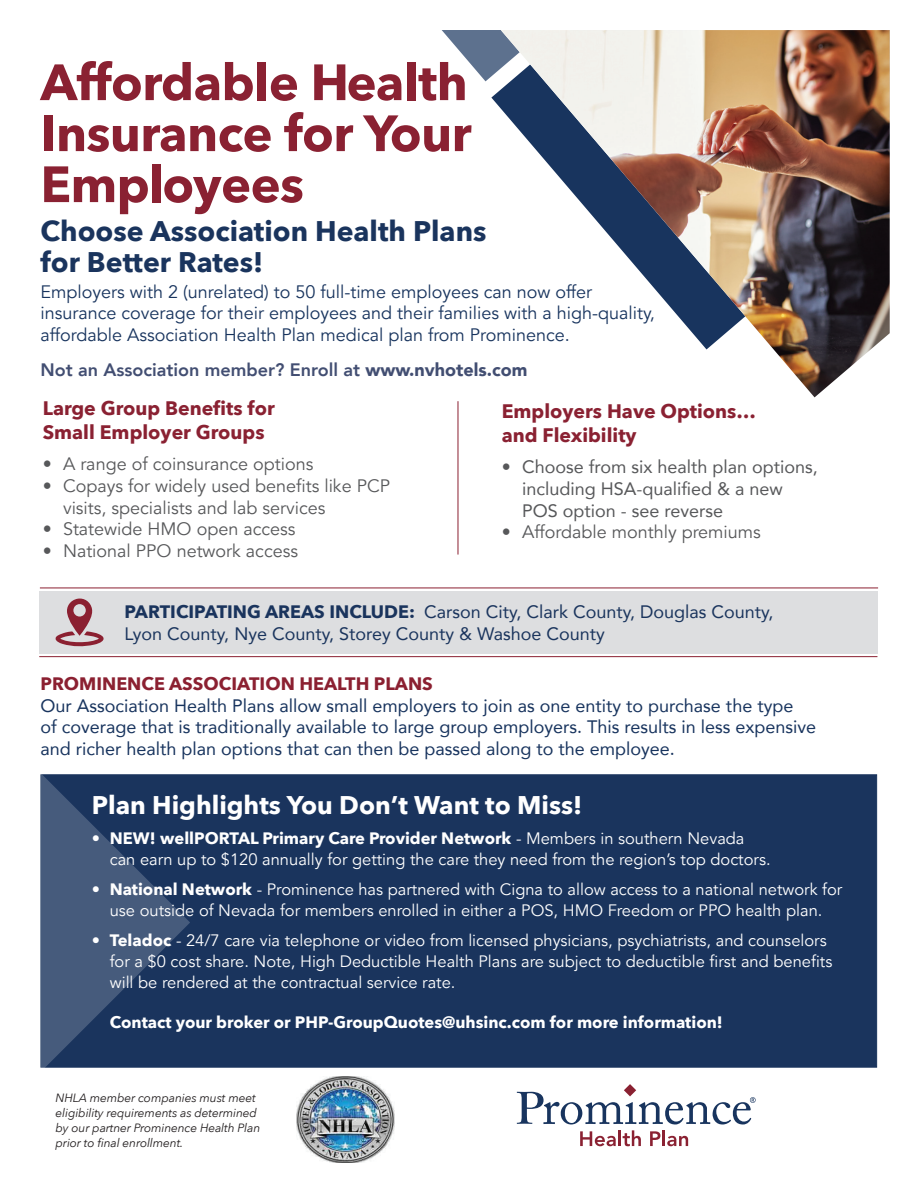
<style>
.page{position:relative;width:918px;height:1188px;background:#fff}
.page>*{position:absolute;margin:0;border:0;box-sizing:border-box;transform-origin:0 0}
.t1{font:700 50.4px/51px "Avenir Next";letter-spacing:-.01em;color:#8a2132;text-align:justify}
.t2{font:700 28.35px/31.5px "Avenir Next";color:#1a345d}
.t3{font:700 25.5px "Avenir Next";color:#fff}
.t4{font:700 19.5px/23.4px "Avenir Next";color:#8a2132}
.t5{font:18px/21.6px "Avenir";color:#18345e}
.t6{font:18px/21.6px "Avenir";color:#18345e}
.t7{font:18px/21.6px "Avenir";color:#57585a}
.t8{font:18px/22.5px "Avenir";color:#1a345d}
.t9{font:18px/21.6px "Avenir";color:#57585a}
.t10{font:800 18px "Avenir";color:#424e72}
.t11{font:700 18px "Avenir Next";color:#8b2031}
.t12{font:16.5px/21px "Avenir";color:#fff;text-align:center}
.t13{font:700 16.5px "Avenir Next";color:#fff}
.t14{font:italic 12px/15px "Avenir Next";letter-spacing:-.01em;color:#231f20}
.s1{font-weight:900}
.s2{font-family:"Avenir Next";font-weight:700}
.s3{font-family:"Avenir";font-weight:400}
</style>
<div class="page">
<img style="left:297px;top:1077px;width:97px;height:86px">
<svg style="left:517px;top:1084px;width:239px;height:62px"></svg>
<div style="left:39px;top:591px;width:838px;height:63px;background:#dddee0"></div>
<hr style="left:39px;top:656px;width:838px;height:1px;background:#8b2031">
<svg style="left:55px;top:598px;width:49px;height:49px"></svg>
<div style="left:40px;top:774px;width:837px;height:294px;background:#1a345d;border:1px solid #1a345d"></div>
<svg style="left:40px;top:774px;width:150px;height:294px;fill:#465b7c"></svg>
<hr style="left:40px;top:588px;width:838px;height:1px;background:#8b2031">
<hr style="left:458px;top:401px;width:1px;height:154px;background:#8b2031">
<svg style="left:441px;top:30px;width:60px;height:51px"></svg>
<img style="left:501px;top:30px;width:389px;height:367px">
<h1 class="t1" style="left:40px;top:56px;width:433px">Affordable Health Insurance for Your Employees</h1>
<h2 class="t2" style="left:40px;top:215px;width:447px">Choose Association Health Plans for Better Rates!</h2>
<p class="t6" style="left:40px;top:281px;width:616px">Employers with 2 (unrelated) to 50 full-time employees can now offer insurance coverage for their employees and their families with a high-quality, affordable Association Health Plan medical plan from Prominence.</p>
<p class="t10" style="left:40px;top:356px;width:488px">Not an Association member? Enroll at <span class="s1">www.nvhotels.com</span></p>
<p class="t4" style="left:43px;top:397px;width:234px">Large Group Benefits for<br>Small Employer Groups</p>
<p class="t7" style="left:43px;top:454px;width:272px">• A range of coinsurance options</p>
<p class="t7" style="left:63px;top:475px;width:329px;text-indent:-20px">• Copays for widely used benefits like PCP visits, specialists and lab services</p>
<p class="t7" style="left:43px;top:518px;width:254px">• Statewide HMO open access</p>
<p class="t7" style="left:43px;top:540px;width:257px">• National PPO network access</p>
<p class="t4" style="left:502px;top:400px;width:256px">Employers Have Options… and Flexibility</p>
<p class="t9" style="left:522px;top:456px;width:297px;text-indent:-20px">• Choose from six health plan options, including HSA-qualified &amp; a new<br>POS option - see reverse</p>
<p class="t7" style="left:502px;top:521px;width:261px">• Affordable monthly premiums</p>
<p class="t8" style="left:125px;top:600px;width:651px"><span class="s2">PARTICIPATING AREAS INCLUDE:</span> Carson City, Clark County, Douglas County,<br>Lyon County, Nye County, Storey County &amp; Washoe County</p>
<p class="t11" style="left:40px;top:668px;width:394px">PROMINENCE ASSOCIATION HEALTH PLANS</p>
<p class="t5" style="left:40px;top:694px;width:777px">Our Association Health Plans allow small employers to join as one entity to purchase the type<br>of coverage that is traditionally available to large group employers. This results in less expensive and richer health plan options that can then be passed along to the employee.</p>
<h3 class="t3" style="left:92px;top:783px;width:492px">Plan Highlights You Don’t Want to Miss!</h3>
<p class="t13" style="left:92px;top:824px;width:654px"><span class="s3">•</span> NEW! wellPORTAL Primary Care Provider Network <span class="s3">- Members in southern Nevada</span></p>
<p class="t12" style="left:110px;top:850px;width:662px">can earn up to $120 annually for getting the care they need from the region’s top doctors.</p>
<p class="t12" style="left:92px;top:880px;width:752px">• <span class="s2">National Network</span> - Prominence has partnered with Cigna to allow access to a national network for use outside of Nevada for members enrolled in either a POS, HMO Freedom or PPO health plan.</p>
<p class="t12" style="left:110px;top:931px;width:724px;text-align:left;text-indent:-18px">• <span class="s2">Teladoc</span> - 24/7 care via telephone or video from licensed physicians, psychiatrists, and counselors for a $0 cost share. Note, High Deductible Health Plans are subject to deductible first and benefits will be rendered at the contractual service rate.</p>
<p class="t13" style="left:110px;top:1008px;width:615px">Contact your broker or PHP-GroupQuotes@uhsinc.com for more information!</p>
<p class="t14" style="left:56px;top:1090px;width:206px">NHLA member companies must meet eligibility requirements as determined by our partner Prominence Health Plan prior to final enrollment.</p>
</div>
